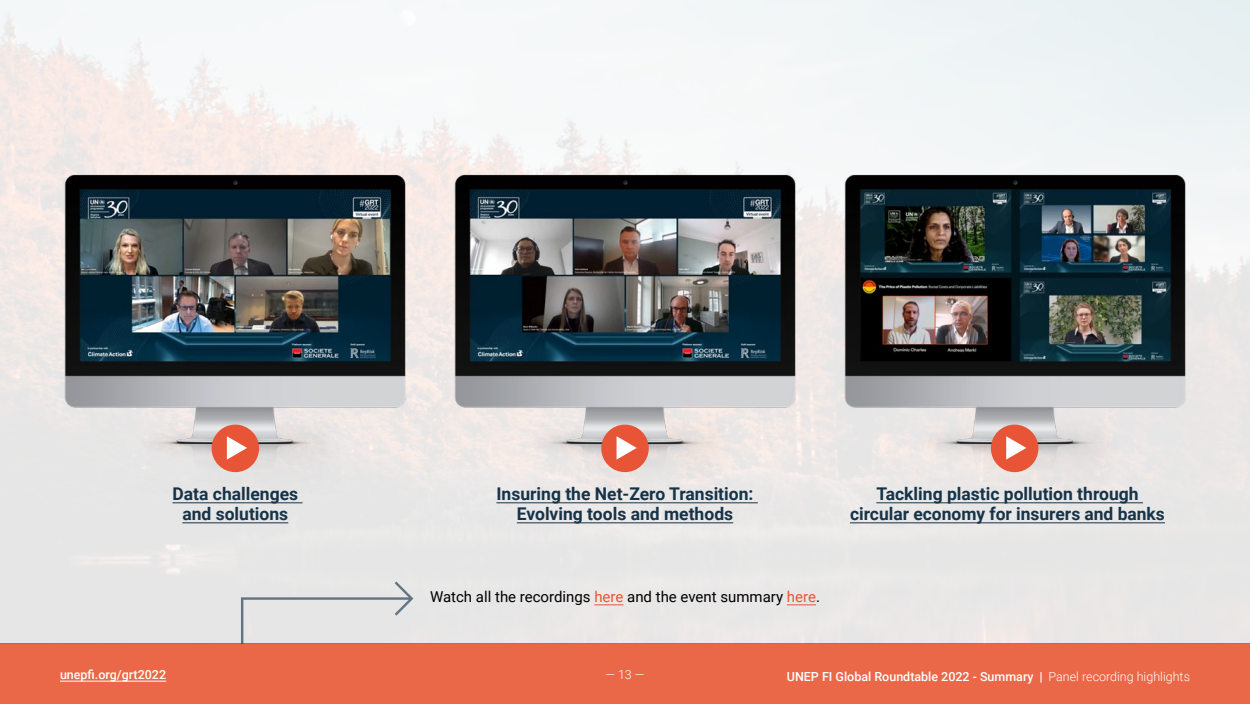
<style>
.page{position:relative;width:1250px;height:704px;background:#fff}
.page>*{position:absolute;margin:0;border:0;box-sizing:border-box;transform-origin:0 0}
.t1{font:700 17.5px/20px "Roboto";color:#163348;text-align:center}
.t2{font:15px "Roboto";color:#000}
.t3{font:500 12.5px "Roboto";color:#fff}
.t4{font:300 12.5px "Roboto";color:#fff}
.s1{color:#e75436}
.s2{font-family:"Roboto Slab";font-weight:400}
.s3{font-weight:300}
</style>
<div class="page">
<div style="left:0;top:643px;width:1250px;height:60px;background:#ea6847"></div>
<hr style="left:60px;top:680px;width:106px;height:1px;background:#fff">
<hr style="left:172px;top:502px;width:131px;height:1px;background:#163348">
<hr style="left:182px;top:522px;width:106px;height:1px;background:#163348">
<hr style="left:496px;top:502px;width:262px;height:1px;background:#163348">
<hr style="left:517px;top:522px;width:216px;height:1px;background:#163348">
<hr style="left:876px;top:502px;width:267px;height:1px;background:#163348">
<hr style="left:850px;top:522px;width:315px;height:1px;background:#163348">
<img style="left:52px;top:164px;width:367px;height:329px">
<img style="left:442px;top:164px;width:366px;height:329px">
<img style="left:831px;top:164px;width:367px;height:329px">
<svg style="left:594px;top:604px;width:29px;height:1px"></svg>
<svg style="left:787px;top:604px;width:29px;height:1px"></svg>
<svg style="left:241px;top:581px;width:172px;height:62px;background:#dedfe0"></svg>
<div style="left:212px;top:424px;width:47px;height:48px;background:#e75436;border-radius:50%"></div>
<svg style="left:227px;top:436px;width:20px;height:23px"></svg>
<div style="left:601px;top:424px;width:48px;height:48px;background:#e75436;border-radius:50%"></div>
<svg style="left:617px;top:436px;width:20px;height:23px"></svg>
<div style="left:991px;top:424px;width:47px;height:48px;background:#e75436;border-radius:50%"></div>
<svg style="left:1006px;top:436px;width:20px;height:23px"></svg>
<p class="t1" style="left:172px;top:483px;width:127px">Data challenges and solutions</p>
<p class="t1" style="left:496px;top:483px;width:258px">Insuring the Net-Zero Transition:<br>Evolving tools and methods</p>
<p class="t1" style="left:850px;top:483px;width:316px">Tackling plastic pollution through circular economy for insurers and banks</p>
<p class="t2" style="left:430px;top:586px;width:392px">Watch all the recordings <span class="s1">here</span> and the event summary <span class="s1">here</span>.</p>
<p class="t3" style="left:60px;top:665px;width:108px">unepfi.org/grt2022</p>
<p class="t4" style="left:605px;top:665px;width:41px">— 13 —</p>
<p class="t3" style="left:787px;top:666px;width:405px">UNEP FI Global Roundtable 2022 - Summary <span class="s2">|</span> <span class="s3">Panel recording highlights</span></p>
</div>
